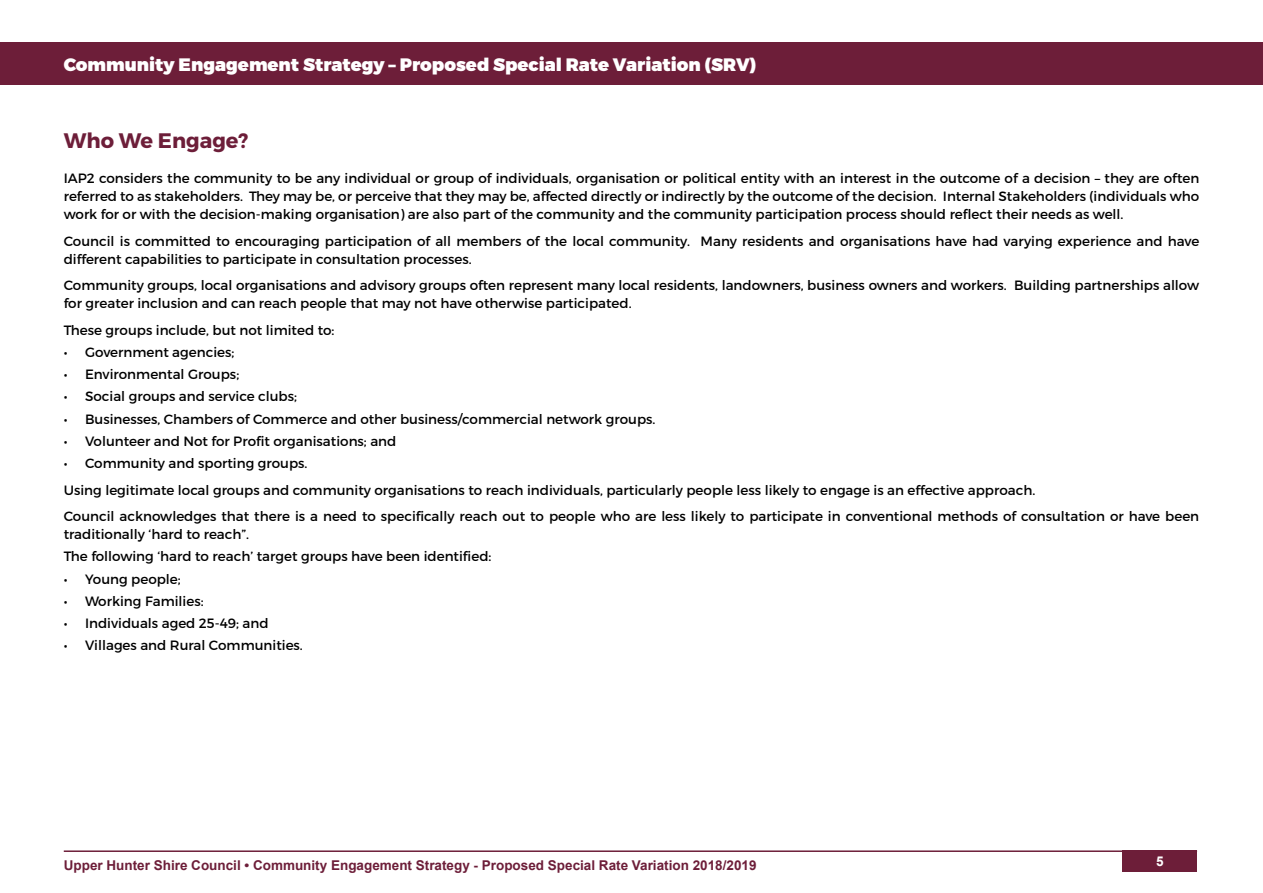
<style>
.page{position:relative;width:1263px;height:893px;background:#fff}
.page>*{position:absolute;margin:0;border:0;box-sizing:border-box;transform-origin:0 0}
.t1{font:700 21px "Montserrat";color:#6d1e39}
.t2{font:900 18px "Montserrat";color:#fff}
.t3{font:13.5px/18px "Montserrat";color:#000}
.t4{font:700 13.5px "Arial";color:#6d1e39}
.t5{font:700 13.5px "Arial";color:#fff}
</style>
<div class="page">
<hr style="left:64px;top:850px;width:1133px;height:2px;background:#6d1e39">
<div style="left:1123px;top:850px;width:74px;height:22px;background:#6d1e39"></div>
<div style="left:0;top:43px;width:1263px;height:42px;background:#6d1e39"></div>
<h2 class="t2" style="left:64px;top:53px;width:694px">Community Engagement Strategy – Proposed Special Rate Variation (SRV)</h2>
<h1 class="t1" style="left:64px;top:127px;width:186px">Who We Engage?</h1>
<p class="t3" style="left:64px;top:169px;width:1137px;text-align:justify">IAP2 considers the community to be any individual or group of individuals, organisation or political entity with an interest in the outcome of a decision – they are often referred to as stakeholders. They may be, or perceive that they may be, affected directly or indirectly by the outcome of the decision. Internal Stakeholders (individuals who work for or with the decision-making organisation) are also part of the community and the community participation process should reflect their needs as well.</p>
<p class="t3" style="left:64px;top:232px;width:1137px">Council is committed to encouraging participation of all members of the local community. Many residents and organisations have had varying experience and have different capabilities to participate in consultation processes.</p>
<p class="t3" style="left:64px;top:276px;width:1137px">Community groups, local organisations and advisory groups often represent many local residents, landowners, business owners and workers. Building partnerships allow for greater inclusion and can reach people that may not have otherwise participated.</p>
<p class="t3" style="left:64px;top:321px;width:272px">These groups include, but not limited to:</p>
<p class="t3" style="left:64px;top:343px;width:172px">• Government agencies;</p>
<p class="t3" style="left:64px;top:365px;width:177px">• Environmental Groups;</p>
<p class="t3" style="left:64px;top:388px;width:235px">• Social groups and service clubs;</p>
<p class="t3" style="left:64px;top:410px;width:593px">• Businesses, Chambers of Commerce and other business/commercial network groups.</p>
<p class="t3" style="left:64px;top:432px;width:334px">• Volunteer and Not for Profit organisations; and</p>
<p class="t3" style="left:64px;top:450px;width:1137px;line-height:26.5px">• Community and sporting groups.<br>Using legitimate local groups and community organisations to reach individuals, particularly people less likely to engage is an effective approach.<br>Council acknowledges that there is a need to specifically reach out to people who are less likely to participate in conventional methods of consultation or have been</p>
<p class="t3" style="left:64px;top:523px;width:429px;line-height:22.2px">traditionally ‘hard to reach”.<br>The following ‘hard to reach’ target groups have been identified:</p>
<p class="t3" style="left:64px;top:570px;width:119px">• Young people;</p>
<p class="t3" style="left:64px;top:592px;width:141px">• Working Families:</p>
<p class="t3" style="left:64px;top:614px;width:206px">• Individuals aged 25-49; and</p>
<p class="t3" style="left:64px;top:637px;width:241px">• Villages and Rural Communities.</p>
<p class="t4" style="left:64px;top:856px;width:694px">Upper Hunter Shire Council • Community Engagement Strategy - Proposed Special Rate Variation 2018/2019</p>
<p class="t5" style="left:1156px;top:852px;width:9px">5</p>
</div>
